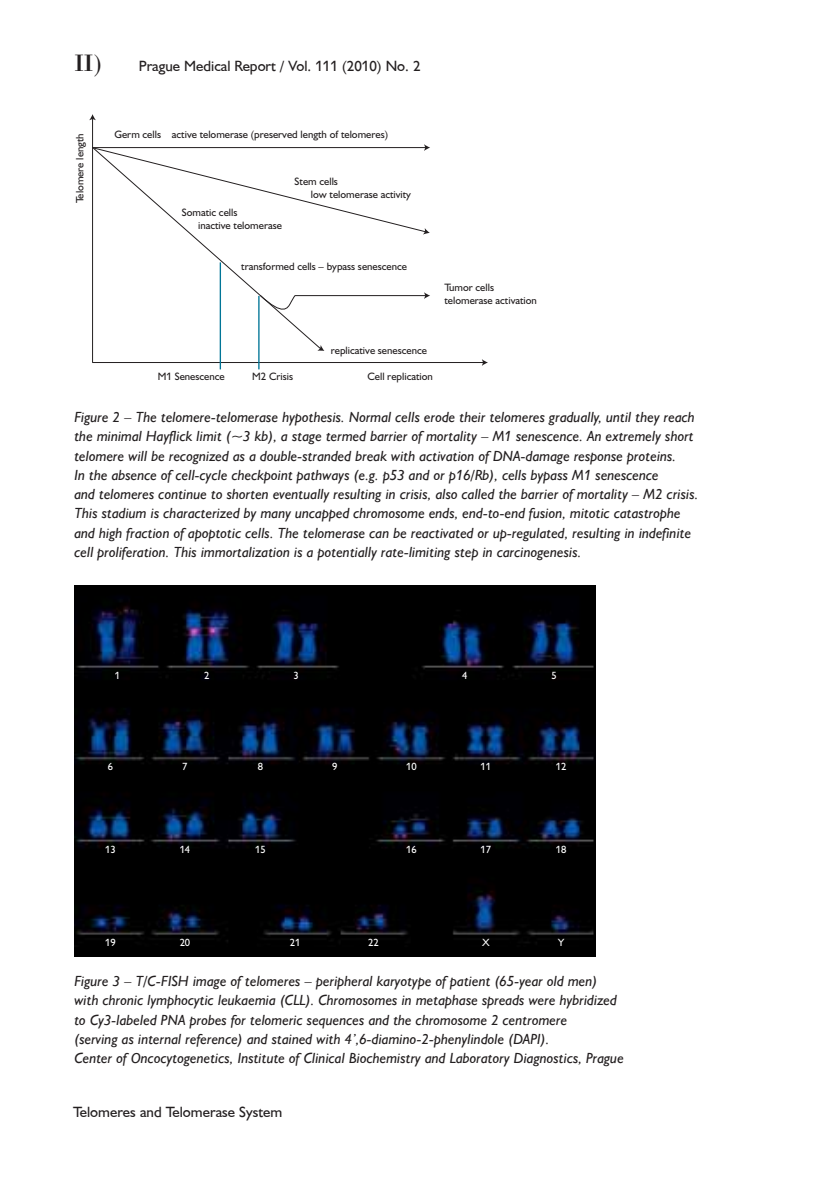
<style>
.page{position:relative;width:829px;height:1191px;background:#fff}
.page>*{position:absolute;margin:0;border:0;box-sizing:border-box;transform-origin:0 0}
.t1{font:14.88px "Humanist 521 PMR";color:#231f20}
.t2{font:italic 14.7px/19.2px "Humanist 521 PMR";color:#231f20}
.t3{font:10.67px/13px "Humanist 521 PMR";color:#231f20}
.t4{font:10.5px "Humanist 521 PMR";color:#fff}
.s1{font-family:"Bodoni E";font-size:24.5px}
</style>
<div class="page">
<img style="left:74px;top:585px;width:521px;height:371px">
<hr style="left:92px;top:362px;width:391px;height:1px;background:#231f20">
<svg style="left:482px;top:359px;width:6px;height:7px"></svg>
<svg style="left:322px;top:292px;width:108px;height:7px"></svg>
<svg style="left:93px;top:144px;width:337px;height:91px"></svg>
<svg style="left:93px;top:147px;width:229px;height:203px"></svg>
<svg style="left:317px;top:345px;width:7px;height:6px"></svg>
<hr style="left:92px;top:118px;width:1px;height:244px;background:#231f20">
<hr style="left:220px;top:262px;width:1px;height:107px;background:#007597">
<hr style="left:258px;top:296px;width:1px;height:73px;background:#007597">
<svg style="left:89px;top:114px;width:7px;height:6px"></svg>
<p class="t1" style="left:74px;top:61px;width:348px"><span class="s1">II)</span> Prague Medical Report / Vol. 111 (2010) No. 2</p>
<p class="t3" style="left:75px;top:203px;width:72px;rotate:-90deg">Telomere length</p>
<p class="t3" style="left:114px;top:129px;width:275px">Germ cells active telomerase (preserved length of telomeres)</p>
<p class="t3" style="left:198px;top:207px;width:85px;text-indent:-16px">Somatic cells<br>inactive telomerase</p>
<p class="t3" style="left:311px;top:176px;width:102px;text-indent:-16px">Stem cells<br>low telomerase activity</p>
<p class="t3" style="left:241px;top:261px;width:167px">transformed cells – bypass senescence</p>
<p class="t3" style="left:444px;top:282px;width:94px">Tumor cells telomerase activation</p>
<p class="t3" style="left:331px;top:345px;width:98px">replicative senescence</p>
<p class="t3" style="left:158px;top:371px;width:68px">M1 Senescence</p>
<p class="t3" style="left:252px;top:371px;width:42px">M2 Crisis</p>
<p class="t3" style="left:367px;top:371px;width:67px">Cell replication</p>
<p class="t2" style="left:74px;top:409px;width:625px">Figure 2 – The telomere-telomerase hypothesis. Normal cells erode their telomeres gradually, until they reach the minimal Hayflick limit (~3 kb), a stage termed barrier of mortality – M1 senescence. An extremely short telomere will be recognized as a double-stranded break with activation of DNA-damage response proteins.<br>In the absence of cell-cycle checkpoint pathways (e.g. p53 and or p16/Rb), cells bypass M1 senescence<br>and telomeres continue to shorten eventually resulting in crisis, also called the barrier of mortality – M2 crisis.<br>This stadium is characterized by many uncapped chromosome ends, end-to-end fusion, mitotic catastrophe and high fraction of apoptotic cells. The telomerase can be reactivated or up-regulated, resulting in indefinite cell proliferation. This immortalization is a potentially rate-limiting step in carcinogenesis.</p>
<p class="t4" style="left:115px;top:671px;width:7px">1</p>
<p class="t4" style="left:204px;top:671px;width:7px">2</p>
<p class="t4" style="left:293px;top:671px;width:7px">3</p>
<p class="t4" style="left:462px;top:671px;width:7px">4</p>
<p class="t4" style="left:551px;top:671px;width:7px">5</p>
<p class="t4" style="left:108px;top:763px;width:7px">6</p>
<p class="t4" style="left:182px;top:763px;width:7px">7</p>
<p class="t4" style="left:258px;top:763px;width:7px">8</p>
<p class="t4" style="left:332px;top:763px;width:7px">9</p>
<p class="t4" style="left:406px;top:763px;width:12px">10</p>
<p class="t4" style="left:480px;top:763px;width:12px">11</p>
<p class="t4" style="left:556px;top:763px;width:12px">12</p>
<p class="t4" style="left:105px;top:845px;width:12px">13</p>
<p class="t4" style="left:180px;top:845px;width:12px">14</p>
<p class="t4" style="left:255px;top:845px;width:12px">15</p>
<p class="t4" style="left:406px;top:845px;width:12px">16</p>
<p class="t4" style="left:480px;top:845px;width:12px">17</p>
<p class="t4" style="left:556px;top:845px;width:12px">18</p>
<p class="t4" style="left:105px;top:938px;width:12px">19</p>
<p class="t4" style="left:180px;top:938px;width:12px">20</p>
<p class="t4" style="left:290px;top:938px;width:12px">21</p>
<p class="t4" style="left:368px;top:938px;width:12px">22</p>
<p class="t4" style="left:482px;top:938px;width:9px">X</p>
<p class="t4" style="left:558px;top:938px;width:8px">Y</p>
<p class="t2" style="left:74px;top:973px;width:551px">Figure 3 – T/C-FISH image of telomeres – peripheral karyotype of patient (65-year old men) with chronic lymphocytic leukaemia (CLL). Chromosomes in metaphase spreads were hybridized to Cy3-labeled PNA probes for telomeric sequences and the chromosome 2 centromere<br>(serving as internal reference) and stained with 4’,6-diamino-2-phenylindole (DAPI).<br>Center of Oncocytogenetics, Institute of Clinical Biochemistry and Laboratory Diagnostics, Prague</p>
<p class="t1" style="left:73px;top:1106px;width:211px">Telomeres and Telomerase System</p>
</div>
